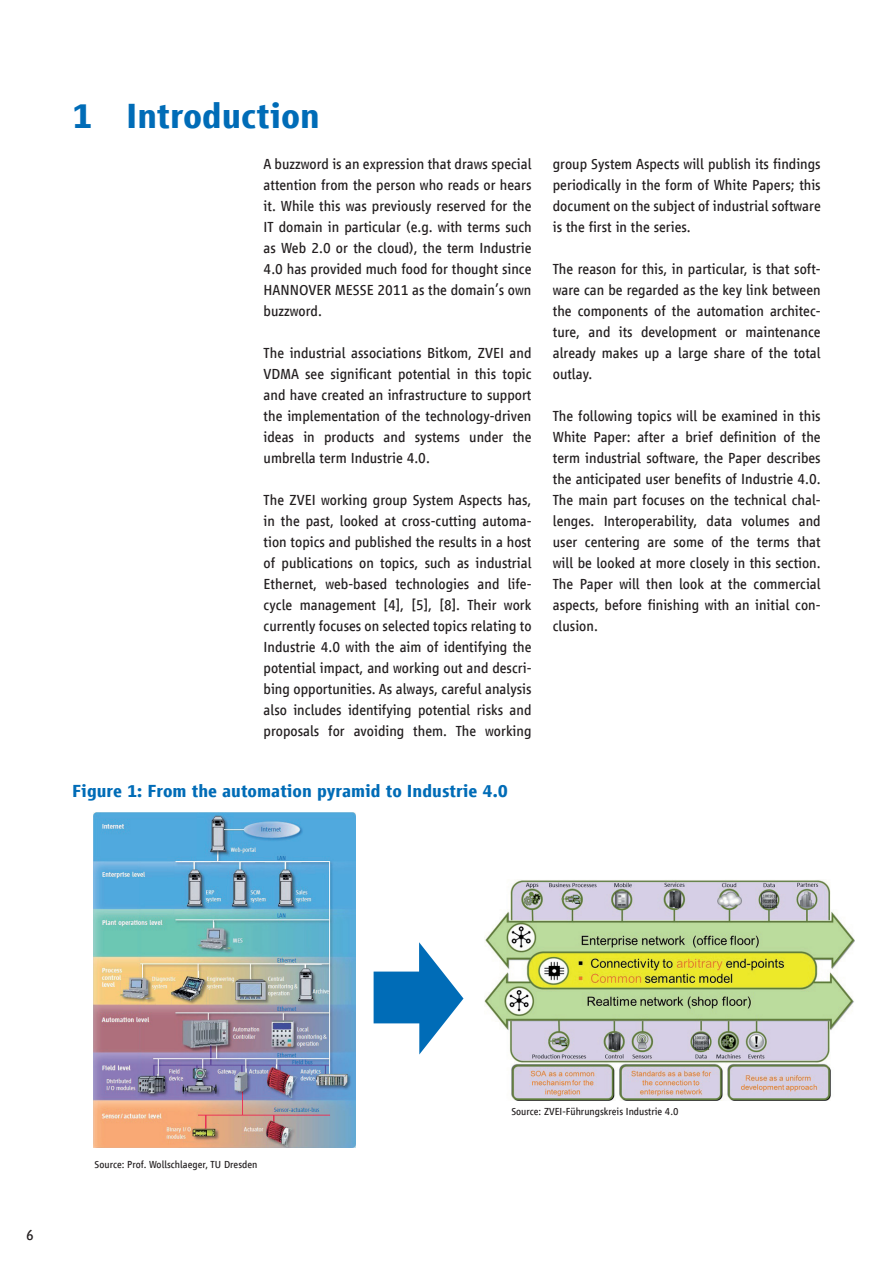
<style>
.page{position:relative;width:893px;height:1263px;background:#fff}
.page>*{position:absolute;margin:0;border:0;box-sizing:border-box;transform-origin:0 0}
.t1{font:700 36px "Vialog LT Com";color:#006cb7}
.t2{font:700 18px "Vialog LT Com";color:#006cb7}
.t3{font:15px/21px "Vialog LT Com";color:#231f20;text-align:justify}
.t4{font:10.5px "Vialog LT Com";color:#231f20}
</style>
<div class="page">
<img style="left:94px;top:812px;width:262px;height:336px">
<img style="left:484px;top:880px;width:370px;height:221px">
<svg style="left:373px;top:942px;width:90px;height:112px"></svg>
<h1 class="t1" style="left:72px;top:96px;width:249px">1 Introduction</h1>
<p class="t3" style="left:264px;top:154px;width:269px">A buzzword is an expression that draws special attention from the person who reads or hears it. While this was previously reserved for the IT domain in particular (e.g. with terms such as Web 2.0 or the cloud), the term Industrie 4.0 has provided much food for thought since HANNOVER MESSE 2011 as the domain’s own buzzword.</p>
<p class="t3" style="left:264px;top:343px;width:269px">The industrial associations Bitkom, ZVEI and VDMA see significant potential in this topic and have created an infrastructure to support the implementation of the technology-driven ideas in products and systems under the umbrella term Industrie 4.0.</p>
<p class="t3" style="left:264px;top:490px;width:269px">The ZVEI working group System Aspects has, in the past, looked at cross-cutting automa&shy;tion topics and published the results in a host of publications on topics, such as industrial Ethernet, web-based technologies and life&shy;cycle management [4], [5], [8]. Their work currently focuses on selected topics relating to Industrie 4.0 with the aim of identifying the potential impact, and working out and descri&shy;bing opportunities. As always, careful analysis also includes identifying potential risks and proposals for avoiding them. The working</p>
<p class="t2" style="left:72px;top:781px;width:437px">Figure 1: From the automation pyramid to Industrie 4.0</p>
<p class="t3" style="left:553px;top:154px;width:269px">group System Aspects will publish its findings periodically in the form of White Papers; this document on the subject of industrial software is the first in the series.</p>
<p class="t3" style="left:553px;top:259px;width:269px">The reason for this, in particular, is that soft&shy;ware can be regarded as the key link between the components of the automation architec&shy;ture, and its development or maintenance already makes up a large share of the total outlay.</p>
<p class="t3" style="left:553px;top:406px;width:269px">The following topics will be examined in this White Paper: after a brief definition of the term industrial software, the Paper describes the anticipated user benefits of Industrie 4.0.<br>The main part focuses on the technical chal&shy;lenges. Interoperability, data volumes and user centering are some of the terms that will be looked at more closely in this section.<br>The Paper will then look at the commercial aspects, before finishing with an initial con&shy;clusion.</p>
<p class="t3" style="left:26px;top:1224px;width:9px">6</p>
<p class="t4" style="left:95px;top:1159px;width:164px">Source: Prof. Wollschlaeger, TU Dresden</p>
<p class="t4" style="left:511px;top:1106px;width:169px">Source: ZVEI-Führungskreis Industrie 4.0</p>
</div>
